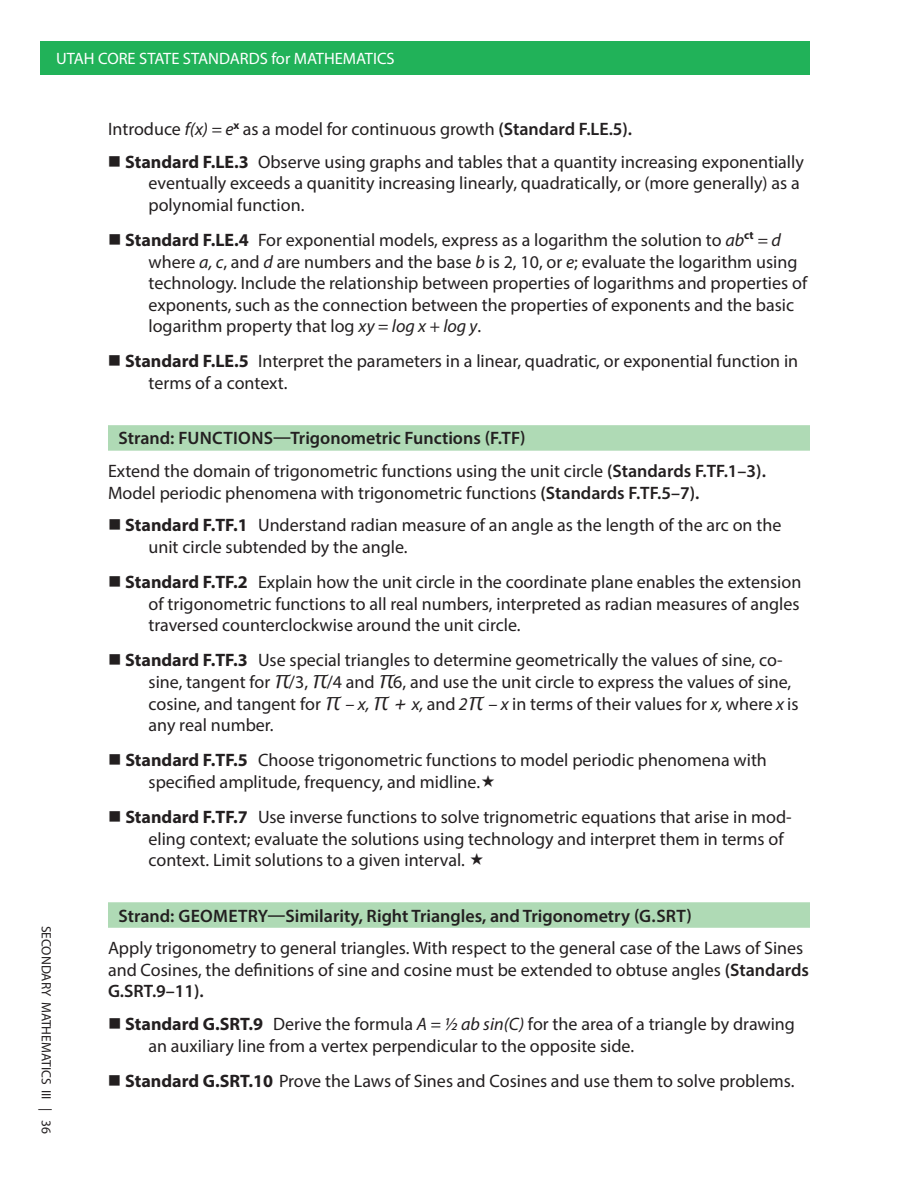
<style>
.page{position:relative;width:918px;height:1188px;background:#fff}
.page>*{position:absolute;margin:0;border:0;box-sizing:border-box;transform-origin:0 0}
.t1{font:18px/21.6px "Myriad Pro";color:#231f20}
.t2{font:600 18px/32.7px "Myriad Pro";color:#231f20}
.t3{font:16.5px "Myriad Pro";color:#fff}
.t4{font:13.5px "Myriad Pro";color:#231f20}
.s1{font-style:italic}
.s2{font-weight:600}
.s3{font-weight:700}
.s4{font-weight:400}
.s5{font-family:"Lucida Handwriting";font-style:italic}
</style>
<div class="page">
<div style="left:40px;top:41px;width:770px;height:34px;background:#21b259"></div>
<div style="left:108px;top:425px;width:702px;height:26px;background:#afdab5"></div>
<div style="left:108px;top:902px;width:702px;height:26px;background:#afdab5"></div>
<p class="t3" style="left:56px;top:48px;width:340px">UTAH CORE STATE STANDARDS for MATHEMATICS</p>
<p class="t4" style="left:55px;top:926px;width:210px;rotate:90deg">SECONDARY MATHEMATICS III | 36</p>
<p class="t1" style="left:125px;top:112px;width:680px;line-height:32.7px;text-indent:-17px">Introduce <span class="s1">f(x) = e</span><sup>x</sup> as a model for continuous growth <span class="s2">(Standard F.LE.5).<br></span><span class="s3">Standard F.LE.3</span> Observe using graphs and tables that a quantity increasing exponentially</p>
<p class="t1" style="left:149px;top:172px;width:653px">eventually exceeds a quanitity increasing linearly, quadratically, or (more generally) as a polynomial function.</p>
<p class="t1" style="left:148px;top:229px;width:660px;text-indent:-23px"><span class="s3">Standard F.LE.4</span> For exponential models, express as a logarithm the solution to <span class="s1">ab</span><sup>ct</sup> <span class="s1">= d </span>where <span class="s1">a, c</span>, and <span class="s1">d</span> are numbers and the base <span class="s1">b</span> is 2, 10, or <span class="s1">e</span>; evaluate the logarithm using technology. Include the relationship between properties of logarithms and properties of exponents, such as the connection between the properties of exponents and the basic logarithm property that log <span class="s1">xy = log x + log y</span>.</p>
<p class="t1" style="left:149px;top:350px;width:651px;text-indent:-23px"><span class="s3">Standard F.LE.5</span> Interpret the parameters in a linear, quadratic, or exponential function in terms of a context.</p>
<p class="t2" style="left:108px;top:422px;width:659px;text-indent:10px">Strand: FUNCTIONS—Trigonometric Functions (F.TF)<br><span class="s4">Extend the domain of trigonometric functions using the unit circle</span> (Standards F.TF.1–3).</p>
<p class="t1" style="left:125px;top:476px;width:658px;line-height:32.7px;text-indent:-17px">Model periodic phenomena with trigonometric functions <span class="s2">(Standards F.TF.5–7).<br></span><span class="s3">Standard F.TF.1</span> Understand radian measure of an angle as the length of the arc on the</p>
<p class="t1" style="left:125px;top:529px;width:678px;line-height:35.1px;text-indent:23px">unit circle subtended by the angle.<br><span class="s3">Standard F.TF.2</span> Explain how the unit circle in the coordinate plane enables the extension</p>
<p class="t1" style="left:149px;top:593px;width:653px">of trigonometric functions to all real numbers, interpreted as radian measures of angles traversed counterclockwise around the unit circle.</p>
<p class="t1" style="left:149px;top:649px;width:652px;text-indent:-23px"><span class="s3">Standard F.TF.3</span> Use special triangles to determine geometrically the values of sine, co&shy;sine, tangent for <span class="s5">∏</span>/3, <span class="s5">∏</span>/4 and <span class="s5">∏</span>6, and use the unit circle to express the values of sine, cosine, and tangent for <span class="s5">∏</span> <span class="s1">– x,</span> <span class="s5">∏ +</span> <span class="s1">x,</span> and <span class="s1">2</span><span class="s5">∏</span> <span class="s1">– x</span> in terms of their values for <span class="s1">x,</span> where <span class="s1">x</span> is any real number.</p>
<p class="t1" style="left:149px;top:749px;width:620px;text-indent:-23px"><span class="s3">Standard F.TF.5</span> Choose trigonometric functions to model periodic phenomena with specified amplitude, frequency, and midline.</p>
<p class="t1" style="left:149px;top:806px;width:645px;text-indent:-23px"><span class="s3">Standard F.TF.7</span> Use inverse functions to solve trignometric equations that arise in mod&shy;eling context; evaluate the solutions using technology and interpret them in terms of context. Limit solutions to a given interval.</p>
<p class="t2" style="left:118px;top:899px;width:575px">Strand: GEOMETRY—Similarity, Right Triangles, and Trigonometry (G.SRT)</p>
<p class="t1" style="left:108px;top:937px;width:703px">Apply trigonometry to general triangles. With respect to the general case of the Laws of Sines and Cosines, the definitions of sine and cosine must be extended to obtuse angles <span class="s2">(Standards<br>G.SRT.9–11).</span></p>
<p class="t1" style="left:148px;top:1013px;width:648px;text-indent:-23px"><span class="s3">Standard G.SRT.9</span> Derive the formula <span class="s1">A = 1/2 ab sin(C)</span> for the area of a triangle by drawing an auxiliary line from a vertex perpendicular to the opposite side.</p>
<p class="t1" style="left:125px;top:1070px;width:671px"><span class="s3">Standard G.SRT.10</span> Prove the Laws of Sines and Cosines and use them to solve problems.</p>
</div>
